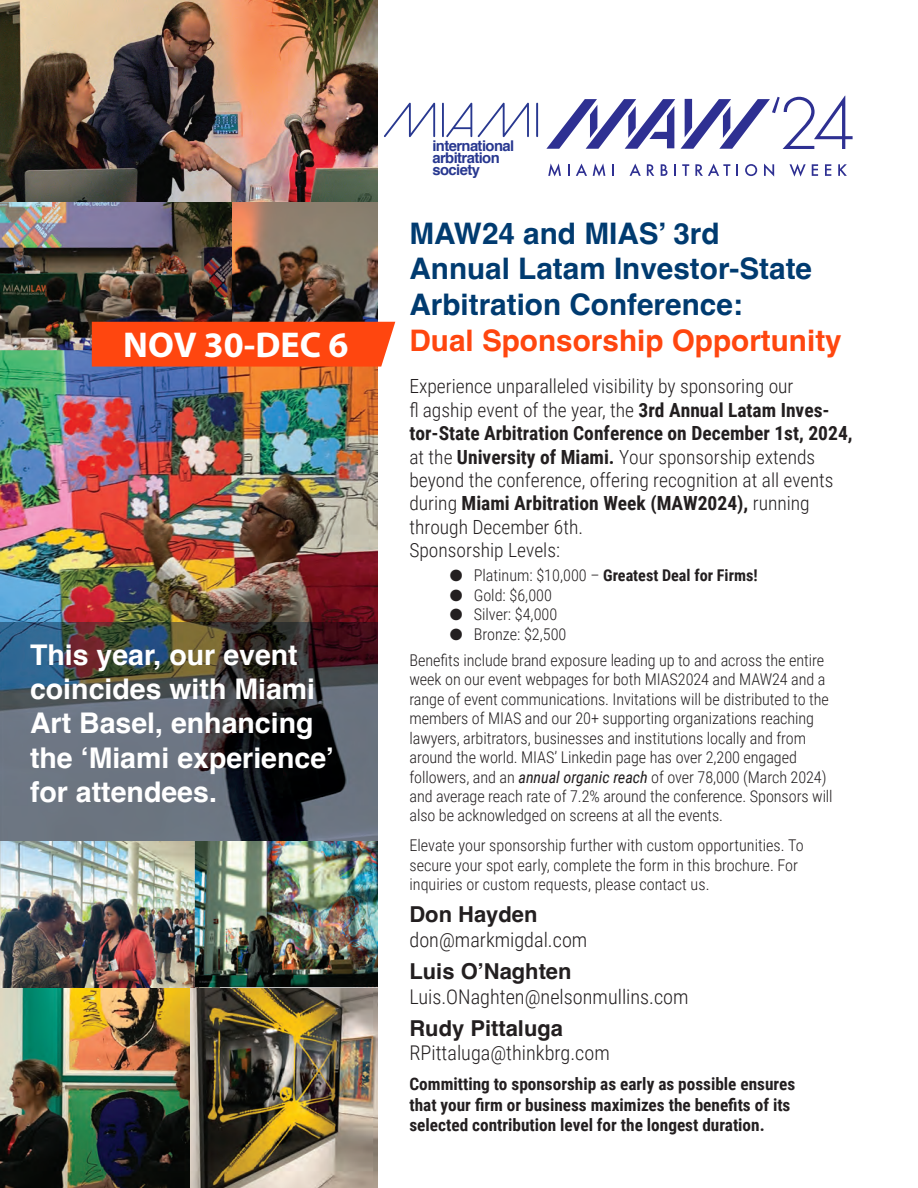
<style>
.page{position:relative;width:918px;height:1188px;background:#fff}
.page>*{position:absolute;margin:0;border:0;box-sizing:border-box;transform-origin:0 0}
.t1{font:700 36px "Myriad Pro";color:#fff}
.t2{font:700 29.7px/35.7px "Helvetica";color:#003b70}
.t3{font:700 29.7px "Helvetica";color:#ff460f}
.t4{font:700 28.5px/34.2px "Helvetica";color:#fff}
.t5{font:700 21.9px "Helvetica";color:#231f20}
.t6{font:300 20.25px "Roboto Condensed";color:#231f20}
.t7{font:300 19.5px/23.4px "Roboto Condensed";color:#231f20}
.t8{font:700 17.25px/20.7px "Roboto Condensed";color:#231f20}
.t9{font:300 16.2px/19.5px "Roboto Condensed";letter-spacing:-.005em;color:#231f20}
.t10{font:700 16.2px "Roboto Condensed";color:#231f20}
.t11{font:700 14.85px/11.9px "Helvetica";letter-spacing:-.04em;color:#283890}
.s1{font-weight:700}
.s2{font-weight:300}
.s3{font-weight:400;font-style:italic}
</style>
<div class="page">
<img style="left:0;top:0;width:378px;height:202px">
<img style="left:231px;top:202px;width:147px;height:120px">
<img style="left:0;top:202px;width:231px;height:148px">
<img style="left:0;top:840px;width:220px;height:149px">
<img style="left:195px;top:840px;width:183px;height:147px">
<img style="left:0;top:989px;width:190px;height:199px">
<img style="left:190px;top:989px;width:188px;height:199px">
<img style="left:0;top:350px;width:378px;height:272px">
<img style="left:0;top:622px;width:378px;height:218px">
<div style="left:92px;top:322px;width:303px;height:45px;background:#ff460f"></div>
<svg style="left:548px;top:163px;width:13px;height:13px"></svg>
<svg style="left:568px;top:164px;width:2px;height:12px"></svg>
<svg style="left:576px;top:164px;width:11px;height:12px"></svg>
<svg style="left:593px;top:163px;width:12px;height:13px"></svg>
<svg style="left:612px;top:164px;width:2px;height:12px"></svg>
<svg style="left:630px;top:164px;width:11px;height:12px"></svg>
<svg style="left:647px;top:164px;width:7px;height:12px"></svg>
<svg style="left:661px;top:164px;width:7px;height:12px"></svg>
<svg style="left:674px;top:164px;width:2px;height:12px"></svg>
<svg style="left:682px;top:164px;width:7px;height:12px"></svg>
<svg style="left:695px;top:164px;width:35px;height:12px"></svg>
<svg style="left:737px;top:164px;width:1px;height:12px"></svg>
<svg style="left:745px;top:164px;width:12px;height:12px"></svg>
<svg style="left:764px;top:164px;width:10px;height:13px"></svg>
<svg style="left:790px;top:164px;width:16px;height:13px"></svg>
<svg style="left:812px;top:164px;width:6px;height:12px"></svg>
<svg style="left:825px;top:164px;width:6px;height:12px"></svg>
<svg style="left:838px;top:164px;width:9px;height:12px"></svg>
<svg style="left:546px;top:99px;width:129px;height:50px"></svg>
<svg style="left:681px;top:96px;width:172px;height:53px"></svg>
<hr style="left:442px;top:103px;width:2px;height:34px;background:#283890">
<svg style="left:446px;top:103px;width:26px;height:34px"></svg>
<svg style="left:384px;top:103px;width:51px;height:34px"></svg>
<svg style="left:478px;top:103px;width:51px;height:34px"></svg>
<hr style="left:536px;top:103px;width:2px;height:34px;background:#283890">
<h1 class="t1" style="left:123px;top:321px;width:227px">NOV 30-DEC 6</h1>
<h3 class="t4" style="left:30px;top:641px;width:306px">This year, our event coincides with Miami<br>Art Basel, enhancing the ‘Miami experience’ for attendees.</h3>
<p class="t11" style="left:432px;top:140px;width:83px">international arbitration society</p>
<h2 class="t2" style="left:409px;top:219px;width:404px">MAW24 and MIAS’ 3rd<br>Annual Latam Investor-State<br>Arbitration Conference:</h2>
<h2 class="t3" style="left:409px;top:322px;width:434px">Dual Sponsorship Opportunity</h2>
<p class="t7" style="left:409px;top:374px;width:445px">Experience unparalleled visibility by sponsoring our<br>fl agship event of the year, the <span class="s1">3rd Annual Latam Inves&shy;tor-State Arbitration Conference on December 1st, 2024, </span>at the <span class="s1">University of Miami.</span> Your sponsorship extends beyond the conference, offering recognition at all events during <span class="s1">Miami Arbitration Week (MAW2024),</span> running through December 6th.<br>Sponsorship Levels:</p>
<p class="t10" style="left:450px;top:564px;width:309px">● <span class="s2">Platinum: $10,000 –</span> Greatest Deal for Firms!</p>
<p class="t9" style="left:450px;top:585px;width:103px">● Gold: $6,000</p>
<p class="t9" style="left:450px;top:604px;width:109px">● Silver: $4,000</p>
<p class="t9" style="left:409px;top:620px;width:416px;line-height:26.2px;text-indent:40px">● Bronze: $2,500<br>Benefits include brand exposure leading up to and across the entire</p>
<p class="t9" style="left:409px;top:669px;width:425px">week on our event webpages for both MIAS2024 and MAW24 and a range of event communications. Invitations will be distributed to the members of MIAS and our 20+ supporting organizations reaching lawyers, arbitrators, businesses and institutions locally and from around the world. MIAS’ Linkedin page has over 2,200 engaged followers, and an <span class="s3">annual organic reach</span> of over 78,000 (March 2024) and average reach rate of 7.2% around the conference. Sponsors will also be acknowledged on screens at all the events.</p>
<p class="t9" style="left:409px;top:835px;width:396px">Elevate your sponsorship further with custom opportunities. To secure your spot early, complete the form in this brochure. For inquiries or custom requests, please contact us.</p>
<h3 class="t5" style="left:409px;top:901px;width:129px">Don Hayden</h3>
<p class="t6" style="left:409px;top:925px;width:179px">don@markmigdal.com</p>
<h3 class="t5" style="left:409px;top:958px;width:164px">Luis O’Naghten</h3>
<p class="t6" style="left:409px;top:982px;width:281px">Luis.ONaghten@nelsonmullins.com</p>
<h3 class="t5" style="left:409px;top:1015px;width:155px">Rudy Pittaluga</h3>
<p class="t6" style="left:409px;top:1039px;width:202px">RPittaluga@thinkbrg.com</p>
<p class="t8" style="left:409px;top:1073px;width:387px">Committing to sponsorship as early as possible ensures that your firm or business maximizes the benefits of its selected contribution level for the longest duration.</p>
</div>
